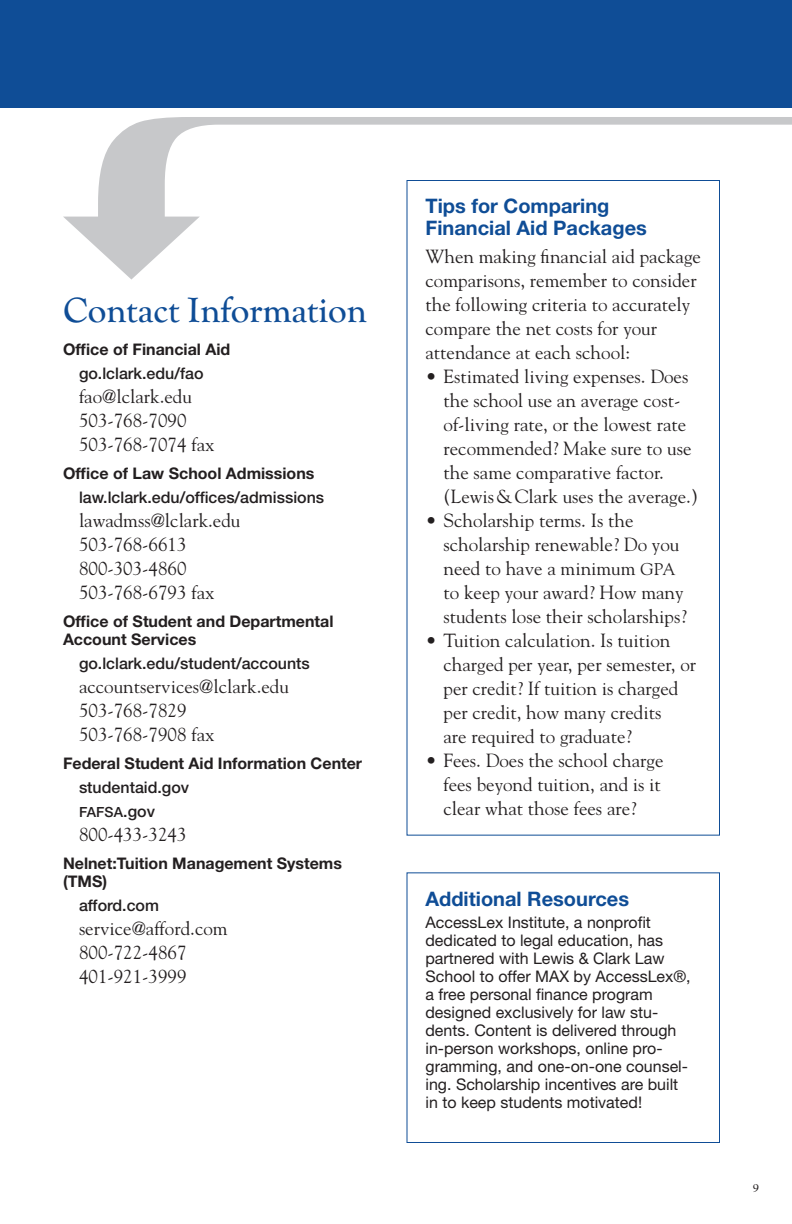
<style>
.page{position:relative;width:792px;height:1224px;background:#fff}
.page>*{position:absolute;margin:0;border:0;box-sizing:border-box;transform-origin:0 0}
.Head_GC_18{font:36px "Goudy Catalogue EF";letter-spacing:-.005em;color:#0f4d96}
.Subhead_HB_10{font:700 20px/22px "Helvetica Neue LT Std";color:#0f4d96}
.Body_Text_no_indent{font:19px/24px "Goudy Std";color:#231f20}
.Body_Text{font:19px "Goudy Std";color:#231f20}
.Chart_Body{font:16px/18px "Helvetica Neue LT Std";color:#231f20}
.Subhead_HB_8{font:700 16px/18px "Helvetica Neue LT Std";color:#231f20}
.Body_Text-2{font:500 16px "Helvetica Neue LT Std";color:#231f20}
.Body_Text-3{font:500 14px "Helvetica Neue LT Std";letter-spacing:.01em;color:#231f20}
.t1{font:12px "Goudy Catalogue EF";color:#231f20}
.s1{font-size:16px}
.s2{font-size:17px}
</style>
<div class="page">
<div style="left:0;top:0;width:792px;height:108px;background:#0f4d96"></div>
<div style="left:406px;top:872px;width:314px;height:271px;border:1px solid #0f4d96"></div>
<svg style="left:63px;top:117px;width:729px;height:163px"></svg>
<p class="Head_GC_18" style="left:63px;top:290px;width:305px">Contact Information</p>
<p class="Subhead_HB_8" style="left:63px;top:340px;width:169px">Office of Financial Aid</p>
<p class="Body_Text-2" style="left:79px;top:364px;width:126px">go.lclark.edu/fao</p>
<p class="Body_Text" style="left:79px;top:385px;width:114px">fao@lclark.edu</p>
<p class="Body_Text" style="left:79px;top:409px;width:109px">503-768-7090</p>
<p class="Body_Text" style="left:79px;top:433px;width:137px">503-768-7074 fax</p>
<p class="Subhead_HB_8" style="left:63px;top:464px;width:253px">Office of Law School Admissions</p>
<p class="Body_Text-2" style="left:79px;top:488px;width:247px">law.lclark.edu/offices/admissions</p>
<p class="Body_Text" style="left:79px;top:509px;width:163px">lawadmss@lclark.edu</p>
<p class="Body_Text" style="left:79px;top:533px;width:109px">503-768-6613</p>
<p class="Body_Text" style="left:79px;top:557px;width:109px">800-303-4860</p>
<p class="Body_Text" style="left:79px;top:581px;width:137px">503-768-6793 fax</p>
<p class="Subhead_HB_8" style="left:63px;top:612px;width:272px">Office of Student and Departmental<br>Account Services</p>
<p class="Body_Text-2" style="left:79px;top:654px;width:232px">go.lclark.edu/student/accounts</p>
<p class="Body_Text" style="left:79px;top:675px;width:211px">accountservices@lclark.edu</p>
<p class="Body_Text" style="left:79px;top:699px;width:109px">503-768-7829</p>
<p class="Body_Text" style="left:79px;top:723px;width:137px">503-768-7908 fax</p>
<p class="Subhead_HB_8" style="left:63px;top:754px;width:301px">Federal Student Aid Information Center</p>
<p class="Body_Text-2" style="left:79px;top:778px;width:112px">studentaid.gov</p>
<p class="Body_Text-3" style="left:79px;top:804px;width:78px">FAFSA<span class="s1">.gov</span></p>
<p class="Body_Text" style="left:79px;top:823px;width:109px">800-433-3243</p>
<p class="Subhead_HB_8" style="left:63px;top:854px;width:281px">Nelnet:Tuition Management Systems (TMS)</p>
<p class="Body_Text-2" style="left:79px;top:896px;width:82px">afford.com</p>
<p class="Body_Text" style="left:79px;top:917px;width:150px">service@afford.com</p>
<p class="Body_Text" style="left:79px;top:941px;width:109px">800-722-4867</p>
<p class="Body_Text" style="left:79px;top:965px;width:109px">401-921-3999</p>
<p class="Subhead_HB_10" style="left:426px;top:195px;width:223px">Tips for Comparing<br>Financial Aid Packages</p>
<p class="Body_Text_no_indent" style="left:426px;top:244px;width:277px">When making financial aid package comparisons, remember to consider the following criteria to accurately compare the net costs for your attendance at each school:</p>
<p class="Body_Text_no_indent" style="left:444px;top:364px;width:256px;text-indent:-18px">• Estimated living expenses. Does the school use an average cost&shy;of-living rate, or the lowest rate recommended? Make sure to use the same comparative factor. (Lewis&amp;Clark uses the average.)</p>
<p class="Body_Text_no_indent" style="left:444px;top:508px;width:245px;text-indent:-18px">• Scholarship terms. Is the scholarship renewable? Do you need to have a minimum <span class="s2">GPA </span>to keep your award? How many students lose their scholarships?</p>
<p class="Body_Text_no_indent" style="left:444px;top:628px;width:254px;text-indent:-18px">• Tuition calculation. Is tuition charged per year, per semester, or per credit? If tuition is charged per credit, how many credits<br>are required to graduate?</p>
<p class="Body_Text_no_indent" style="left:444px;top:748px;width:222px;text-indent:-18px">• Fees. Does the school charge fees beyond tuition, and is it clear what those fees are?</p>
<p class="Subhead_HB_10" style="left:426px;top:887px;width:205px">Additional Resources</p>
<p class="Chart_Body" style="left:426px;top:913px;width:267px">AccessLex Institute, a nonprofit dedicated to legal education, has partnered with Lewis &amp; Clark Law School to offer MAX by AccessLex®, a free personal finance program designed exclusively for law stu&shy;dents. Content is delivered through in-person workshops, online pro&shy;gramming, and one-on-one counsel&shy;ing. Scholarship incentives are built in to keep students motivated!</p>
<p class="t1" style="left:753px;top:1182px;width:8px">9</p>
</div>
